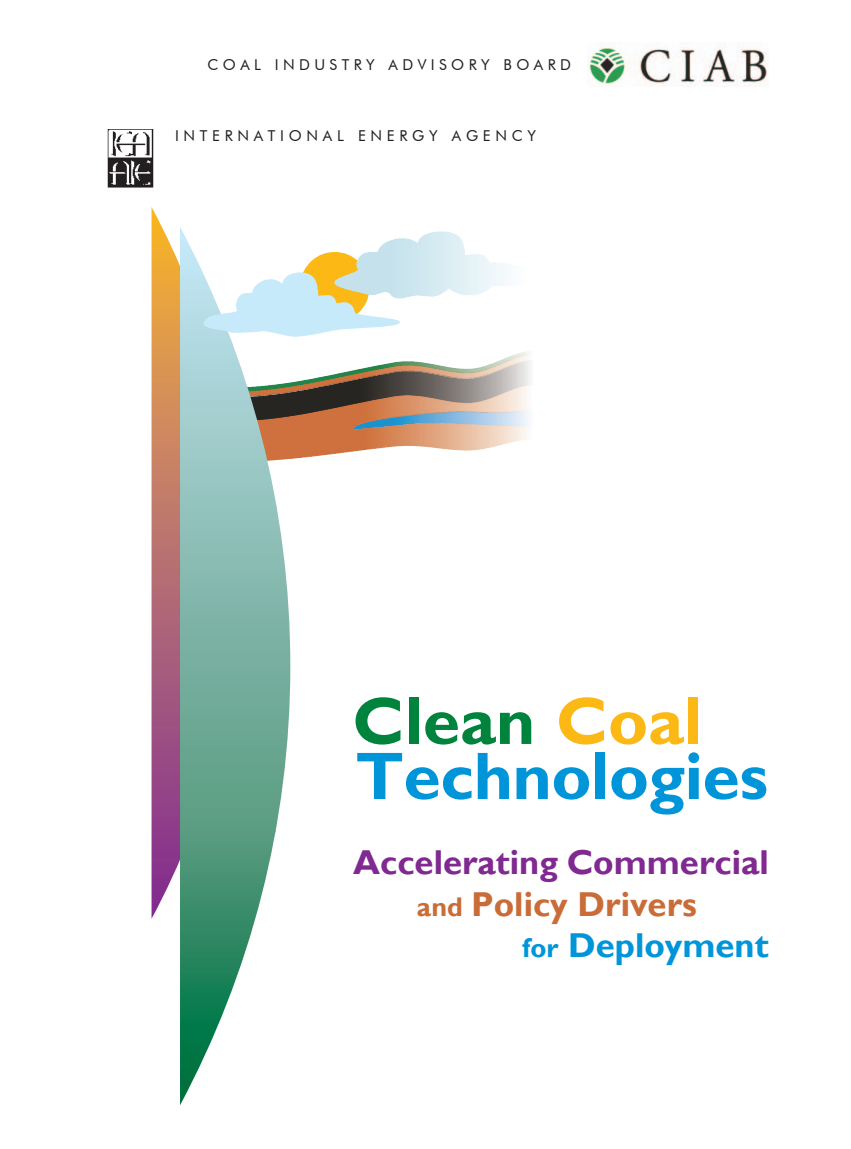
<style>
.page{position:relative;width:851px;height:1149px;background:#fff}
.page>*{position:absolute;margin:0;border:0;box-sizing:border-box;transform-origin:0 0}
.t1{font:700 67.5px/55.1px "Gill Sans";letter-spacing:-.005em;color:#0095d9}
.t2{font:700 34.5px/41.4px "Gill Sans";color:#802990;text-align:center}
.t3{font:700 34.5px "Gill Sans";color:#0095d9}
.t4{font:15px "Futura BT";letter-spacing:.295em;color:#231f20}
.t5{font:15px "Futura BT";letter-spacing:.315em;color:#231f20}
.s1{color:#00843d}
.s2{color:#fcb814}
.s3{font-size:27px;color:#c96c38}
.s4{color:#c96c38}
.s5{font-size:27px}
</style>
<div class="page">
<svg style="left:151px;top:207px;width:29px;height:711px;background:#bf7d78"></svg>
<img style="left:290px;top:391px;width:240px;height:68px">
<img style="left:290px;top:351px;width:240px;height:40px">
<svg style="left:180px;top:227px;width:110px;height:877px"></svg>
<svg style="left:203px;top:252px;width:197px;height:85px"></svg>
<img style="left:333px;top:231px;width:174px;height:68px">
<img style="left:107px;top:130px;width:46px;height:58px">
<img style="left:589px;top:45px;width:179px;height:41px">
<p class="t4" style="left:207px;top:56px;width:365px">COAL INDUSTRY ADVISORY BOARD</p>
<p class="t5" style="left:175px;top:126px;width:362px">INTERNATIONAL ENERGY AGENCY</p>
<h1 class="t1" style="left:352px;top:692px;width:417px"><span class="s1">Clean</span> <span class="s2">Coal<br></span>Technologies</h1>
<p class="t2" style="left:353px;top:841px;width:417px">Accelerating Commercial <span class="s3">and</span> <span class="s4">Policy Drivers</span></p>
<p class="t3" style="left:522px;top:924px;width:248px"><span class="s5">for</span> Deployment</p>
</div>
